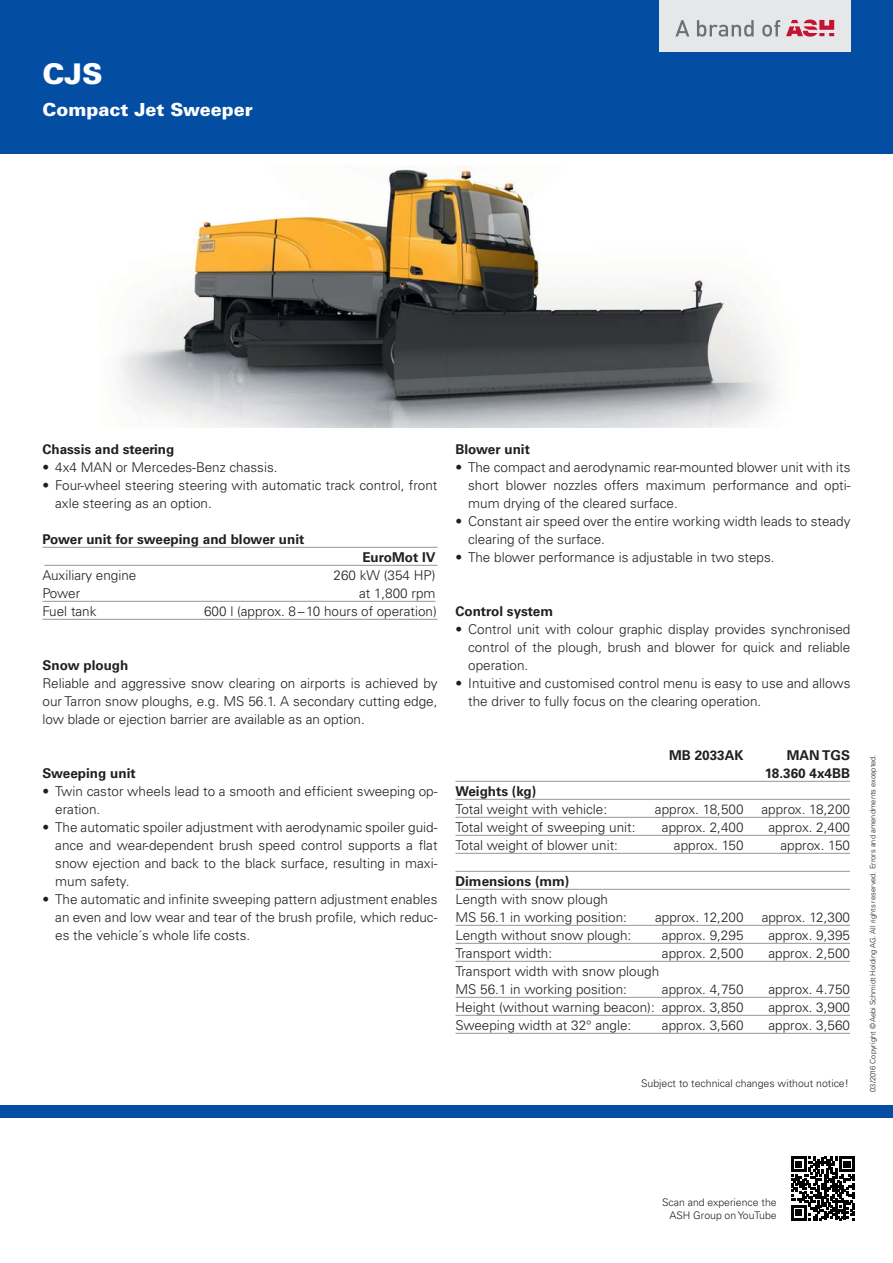
<style>
.page{position:relative;width:893px;height:1263px;background:#fff}
.page>*{position:absolute;margin:0;border:0;box-sizing:border-box;transform-origin:0 0}
.t1{font:900 28.5px "Univers LT Pro 75";color:#fff}
.t2{font:900 18px "Univers LT Pro 75";color:#fff}
.t3{font:300 13.5px/18px "Univers LT Pro 45";color:#231f20}
.t4{font:700 13.5px/18px "Univers LT Pro 65";color:#231f20;text-align:right}
.t5{font:300 10.5px/12.8px "Univers LT Pro 45";color:#231f20;text-align:right}
.t6{font:300 7.5px "Univers LT Pro 45";color:#231f20}
</style>
<div class="page">
<div style="left:0;top:0;width:893px;height:153px;background:#034ea2"></div>
<div style="left:659px;top:0;width:191px;height:51px;background:#e6e7e8"></div>
<svg style="left:786px;top:20px;width:48px;height:17px"></svg>
<svg style="left:675px;top:20px;width:105px;height:17px"></svg>
<div style="left:0;top:1106px;width:893px;height:12px;background:#034ea2"></div>
<img style="left:112px;top:166px;width:661px;height:261px">
<hr style="left:42px;top:547px;width:395px;height:1px;background:#939598">
<hr style="left:44px;top:565px;width:393px;height:1px;background:#939598">
<hr style="left:42px;top:601px;width:393px;height:1px;background:#939598">
<hr style="left:42px;top:619px;width:395px;height:1px;background:#939598">
<hr style="left:455px;top:781px;width:395px;height:1px;background:#939598">
<hr style="left:455px;top:799px;width:395px;height:1px;background:#939598">
<hr style="left:455px;top:817px;width:395px;height:1px;background:#939598">
<hr style="left:455px;top:835px;width:395px;height:1px;background:#939598">
<hr style="left:455px;top:853px;width:395px;height:1px;background:#939598">
<hr style="left:455px;top:871px;width:395px;height:1px;background:#939598">
<hr style="left:455px;top:889px;width:395px;height:1px;background:#939598">
<hr style="left:455px;top:925px;width:395px;height:1px;background:#939598">
<hr style="left:455px;top:943px;width:395px;height:1px;background:#939598">
<hr style="left:455px;top:961px;width:395px;height:1px;background:#939598">
<hr style="left:455px;top:997px;width:395px;height:1px;background:#939598">
<hr style="left:455px;top:1015px;width:395px;height:1px;background:#939598">
<hr style="left:455px;top:1033px;width:395px;height:1px;background:#939598">
<svg style="left:791px;top:1157px;width:64px;height:63px"></svg>
<h1 class="t1" style="left:42px;top:58px;width:62px">CJS</h1>
<h2 class="t2" style="left:42px;top:99px;width:212px">Compact Jet Sweeper</h2>
<p class="t4" style="left:42px;top:442px;width:133px">Chassis and steering</p>
<p class="t3" style="left:42px;top:460px;width:237px">• 4x4 MAN or Mercedes-Benz chassis.</p>
<p class="t3" style="left:55px;top:478px;width:384px;text-indent:-13px">• Four-wheel steering steering with automatic track control, front axle steering as an option.</p>
<p class="t4" style="left:42px;top:532px;width:263px">Power unit for sweeping and blower unit</p>
<p class="t4" style="left:362px;top:550px;width:75px">EuroMot IV</p>
<p class="t3" style="left:42px;top:568px;width:95px">Auxiliary engine</p>
<p class="t3" style="left:333px;top:568px;width:104px">260 kW (354 HP)</p>
<p class="t3" style="left:42px;top:586px;width:39px">Power</p>
<p class="t3" style="left:359px;top:586px;width:78px">at 1,800 rpm</p>
<p class="t3" style="left:42px;top:604px;width:56px">Fuel tank</p>
<p class="t3" style="left:204px;top:604px;width:234px">600 l (approx. 8 – 10 hours of operation)</p>
<p class="t4" style="left:42px;top:658px;width:87px">Snow plough</p>
<p class="t3" style="left:42px;top:676px;width:396px;text-align:justify">Reliable and aggressive snow clearing on airports is achieved by our Tarron snow ploughs, e.g. MS 56.1. A secondary cutting edge, low blade or ejection barrier are available as an option.</p>
<p class="t4" style="left:42px;top:766px;width:95px">Sweeping unit</p>
<p class="t3" style="left:55px;top:784px;width:384px;text-indent:-13px">• Twin castor wheels lead to a smooth and efficient sweeping op&shy;eration.</p>
<p class="t3" style="left:55px;top:820px;width:384px;text-align:justify;text-indent:-13px">• The automatic spoiler adjustment with aerodynamic spoiler guid&shy;ance and wear-dependent brush speed control supports a flat snow ejection and back to the black surface, resulting in maxi&shy;mum safety.</p>
<p class="t3" style="left:55px;top:892px;width:384px;text-align:justify;text-indent:-13px">• The automatic and infinite sweeping pattern adjustment enables an even and low wear and tear of the brush profile, which reduc&shy;es the vehicle´s whole life costs.</p>
<p class="t4" style="left:455px;top:442px;width:76px">Blower unit</p>
<p class="t3" style="left:468px;top:460px;width:384px;text-align:justify;text-indent:-13px">• The compact and aerodynamic rear-mounted blower unit with its short blower nozzles offers maximum performance and opti&shy;mum drying of the cleared surface.</p>
<p class="t3" style="left:468px;top:514px;width:384px;text-indent:-13px">• Constant air speed over the entire working width leads to steady clearing of the surface.</p>
<p class="t3" style="left:455px;top:550px;width:320px">• The blower performance is adjustable in two steps.</p>
<p class="t4" style="left:455px;top:604px;width:99px">Control system</p>
<p class="t3" style="left:468px;top:622px;width:384px;text-align:justify;text-indent:-13px">• Control unit with colour graphic display provides synchronised control of the plough, brush and blower for quick and reliable operation.</p>
<p class="t3" style="left:468px;top:676px;width:384px;text-indent:-13px">• Intuitive and customised control menu is easy to use and allows the driver to fully focus on the clearing operation.</p>
<p class="t4" style="left:669px;top:748px;width:76px">MB 2033AK</p>
<p class="t4" style="left:765px;top:748px;width:87px">MAN TGS<br>18.360 4x4BB</p>
<p class="t4" style="left:455px;top:784px;width:82px">Weights (kg)</p>
<p class="t3" style="left:455px;top:802px;width:153px">Total weight with vehicle:</p>
<p class="t3" style="left:655px;top:802px;width:90px">approx. 18,500</p>
<p class="t3" style="left:761px;top:802px;width:90px">approx. 18,200</p>
<p class="t3" style="left:455px;top:820px;width:181px">Total weight of sweeping unit:</p>
<p class="t3" style="left:662px;top:820px;width:83px">approx. 2,400</p>
<p class="t3" style="left:768px;top:820px;width:83px">approx. 2,400</p>
<p class="t3" style="left:455px;top:838px;width:164px">Total weight of blower unit:</p>
<p class="t3" style="left:674px;top:838px;width:71px">approx. 150</p>
<p class="t3" style="left:780px;top:838px;width:71px">approx. 150</p>
<p class="t4" style="left:455px;top:874px;width:115px">Dimensions (mm)</p>
<p class="t3" style="left:455px;top:892px;width:173px">Length with snow plough<br>MS 56.1 in working position:</p>
<p class="t3" style="left:655px;top:910px;width:90px">approx. 12,200</p>
<p class="t3" style="left:762px;top:910px;width:90px">approx. 12,300</p>
<p class="t3" style="left:455px;top:928px;width:177px">Length without snow plough:</p>
<p class="t3" style="left:662px;top:928px;width:83px">approx. 9,295</p>
<p class="t3" style="left:768px;top:928px;width:83px">approx. 9,395</p>
<p class="t3" style="left:455px;top:946px;width:98px">Transport width:</p>
<p class="t3" style="left:662px;top:946px;width:83px">approx. 2,500</p>
<p class="t3" style="left:768px;top:946px;width:83px">approx. 2,500</p>
<p class="t3" style="left:455px;top:964px;width:205px">Transport width with snow plough<br>MS 56.1 in working position:</p>
<p class="t3" style="left:662px;top:982px;width:83px">approx. 4,750</p>
<p class="t3" style="left:768px;top:982px;width:83px">approx. 4.750</p>
<p class="t3" style="left:455px;top:1000px;width:289px">Height (without warning beacon): approx. 3,850</p>
<p class="t3" style="left:768px;top:1000px;width:83px">approx. 3,900</p>
<p class="t3" style="left:455px;top:1018px;width:177px">Sweeping width at 32° angle:</p>
<p class="t3" style="left:662px;top:1018px;width:83px">approx. 3,560</p>
<p class="t3" style="left:768px;top:1018px;width:83px">approx. 3,560</p>
<p class="t5" style="left:641px;top:1077px;width:209px">Subject to technical changes without notice!</p>
<p class="t6" style="left:870px;top:1092px;width:339px;rotate:-90deg">03/2016 Copyright © Aebi Schmidt Holding AG. All rights reserved. Errors and amendments excepted.</p>
<p class="t5" style="left:662px;top:1197px;width:116px">Scan and experience the<br>ASH Group on YouTube</p>
</div>
